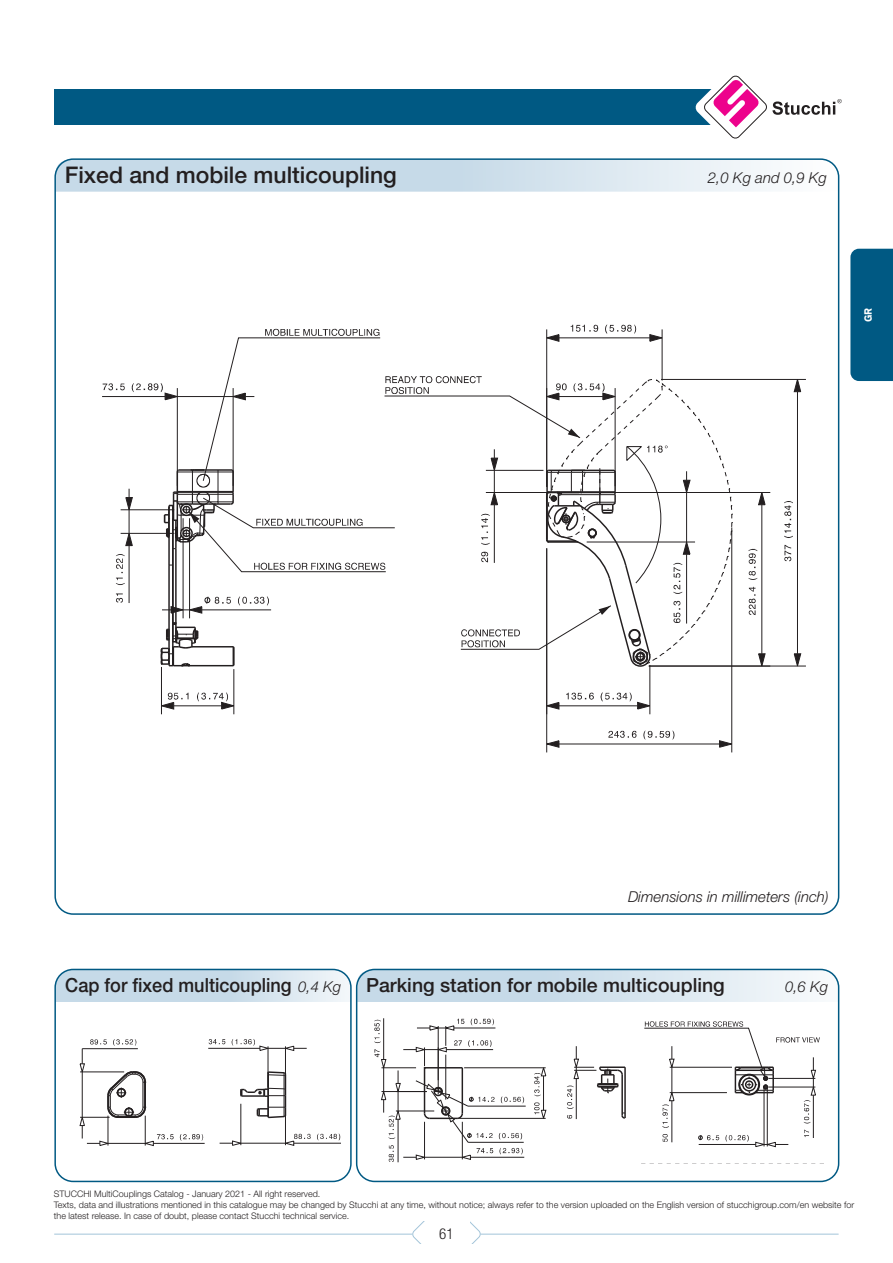
<style>
.page{position:relative;width:893px;height:1263px;background:#fff}
.page>*{position:absolute;margin:0;border:0;box-sizing:border-box;transform-origin:0 0}
.t1{font:500 22.95px "Helvetica Neue LT Std";color:#231f20}
.t2{font:500 19.5px "Helvetica Neue LT Std";color:#231f20}
.t3{font:500 19.5px "Helvetica Neue LT Std";color:#231f20;scale:.93 1}
.t4{font:italic 300 15px "Helvetica Neue LT Std";color:#231f20}
.t5{font:300 condensed 15px "Helvetica Neue LT Std";color:#231f20}
.t6{font:700 10.5px "IBM Plex Sans";color:#fff}
.t7{font:300 9px/10.8px "Helvetica Neue LT Std";color:#231f20}
.s1{font-weight:300;font-style:italic;font-size:15px}
</style>
<div class="page">
<svg style="left:412px;top:1221px;width:70px;height:23px"></svg>
<div style="left:425px;top:1220px;width:45px;height:28px;background:#fff"></div>
<hr style="left:54px;top:1234px;width:358px;height:1px;background:#a3c4d9">
<hr style="left:480px;top:1234px;width:359px;height:1px;background:#a3c4d9">
<div style="left:54px;top:89px;width:674px;height:36px;background:#005983"></div>
<svg style="left:695px;top:75px;width:147px;height:64px"></svg>
<svg style="left:57px;top:161px;width:782px;height:31px"></svg>
<svg style="left:57px;top:970px;width:292px;height:32px"></svg>
<hr style="left:174px;top:705px;width:48px;height:1px;background:#231f20">
<svg style="left:161px;top:693px;width:27px;height:17px"></svg>
<svg style="left:197px;top:692px;width:38px;height:18px"></svg>
<hr style="left:102px;top:396px;width:63px;height:1px;background:#231f20">
<svg style="left:566px;top:693px;width:28px;height:7px"></svg>
<hr style="left:559px;top:705px;width:79px;height:1px;background:#231f20">
<svg style="left:546px;top:702px;width:14px;height:8px"></svg>
<svg style="left:600px;top:692px;width:51px;height:18px"></svg>
<svg style="left:749px;top:587px;width:7px;height:28px"></svg>
<svg style="left:748px;top:549px;width:9px;height:31px"></svg>
<hr style="left:761px;top:505px;width:1px;height:149px;background:#231f20">
<svg style="left:758px;top:653px;width:8px;height:14px"></svg>
<svg style="left:758px;top:492px;width:8px;height:13px"></svg>
<svg style="left:784px;top:545px;width:7px;height:16px"></svg>
<svg style="left:784px;top:501px;width:9px;height:37px"></svg>
<hr style="left:797px;top:392px;width:1px;height:262px;background:#231f20">
<svg style="left:793px;top:378px;width:8px;height:14px"></svg>
<svg style="left:793px;top:653px;width:8px;height:14px"></svg>
<svg style="left:608px;top:731px;width:28px;height:7px"></svg>
<svg style="left:643px;top:731px;width:31px;height:8px"></svg>
<hr style="left:559px;top:744px;width:160px;height:1px;background:#231f20">
<svg style="left:546px;top:740px;width:14px;height:8px"></svg>
<svg style="left:719px;top:740px;width:14px;height:8px"></svg>
<svg style="left:103px;top:325px;width:629px;height:342px"></svg>
<div style="left:54px;top:969px;width:298px;height:213px;border:2px solid #005983;border-radius:18px"></div>
<svg style="left:357px;top:970px;width:481px;height:32px"></svg>
<div style="left:356px;top:969px;width:483px;height:213px;border:2px solid #005983;border-radius:18px"></div>
<svg style="left:79px;top:1039px;width:262px;height:108px"></svg>
<hr style="left:383px;top:1018px;width:1px;height:41px;background:#231f20">
<hr style="left:468px;top:1106px;width:58px;height:1px;background:#231f20">
<svg style="left:374px;top:1019px;width:150px;height:143px"></svg>
<hr style="left:543px;top:1076px;width:1px;height:34px;background:#231f20">
<svg style="left:534px;top:1067px;width:12px;height:29px"></svg>
<svg style="left:534px;top:1102px;width:13px;height:17px"></svg>
<svg style="left:567px;top:1046px;width:59px;height:73px"></svg>
<svg style="left:644px;top:1021px;width:176px;height:126px"></svg>
<div style="left:850px;top:249px;width:43px;height:132px;background:#005983"></div>
<h1 class="t1" style="left:65px;top:161px;width:334px">Fixed and mobile multicoupling</h1>
<h3 class="t4" style="left:708px;top:169px;width:120px">2,0 Kg and 0,9 Kg</h3>
<p class="t6" style="left:860px;top:322px;width:16px;rotate:-90deg">GR</p>
<h3 class="t4" style="left:628px;top:888px;width:202px">Dimensions in millimeters (inch)</h3>
<h2 class="t3" style="left:65px;top:973px;width:298px">Cap for fixed multicoupling <span class="s1">0,4 Kg</span></h2>
<h2 class="t2" style="left:366px;top:973px;width:360px">Parking station for mobile multicoupling</h2>
<h3 class="t4" style="left:785px;top:978px;width:45px">0,6 Kg</h3>
<p class="t7" style="left:54px;top:1188px;width:802px">STUCCHI MultiCouplings Catalog - January 2021 - All right reserved.<br>Texts, data and illustrations mentioned in this catalogue may be changed by Stucchi at any time, without notice; always refer to the version uploaded on the English version of stucchigroup.com/en website for the latest release. In case of doubt, please contact Stucchi technical service.</p>
<h3 class="t5" style="left:439px;top:1225px;width:16px">61</h3>
</div>
